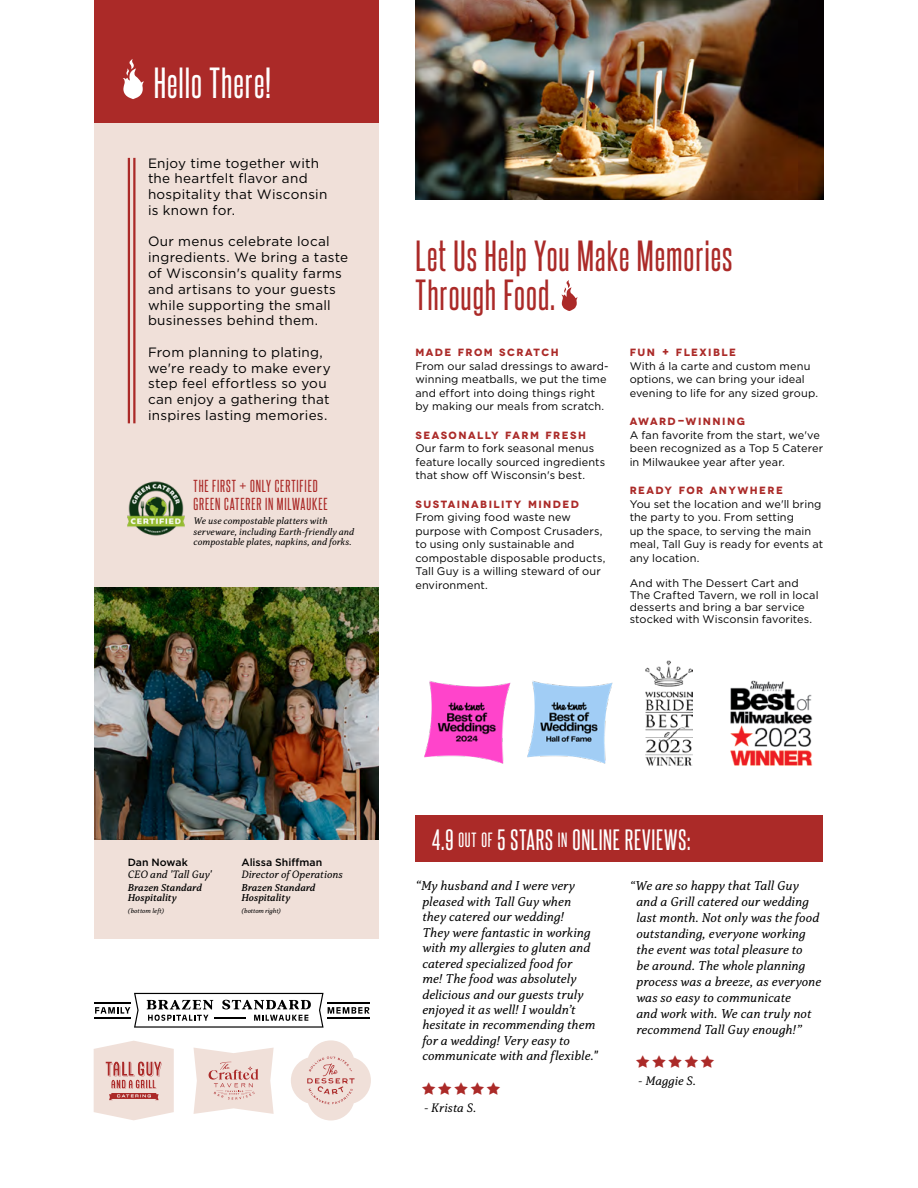
<style>
.page{position:relative;width:918px;height:1188px;background:#fff}
.page>*{position:absolute;margin:0;border:0;box-sizing:border-box;transform-origin:0 0}
.t1{font:37.5px/39px "Steelfish Rg";letter-spacing:.025em;color:#ab2a28}
.t2{font:37.5px "Steelfish Rg";letter-spacing:.025em;color:#fff}
.t3{font:25.35px "Steelfish Rg";letter-spacing:.03em;color:#fff}
.t4{font:15px/18px "Steelfish Rg";letter-spacing:.06em;color:#ab2a28}
.t5{font:italic 13.5px/15.5px "Capitolina";color:#000}
.t6{font:13.5px/15.8px "Gotham";letter-spacing:.02em;color:#000}
.t7{font:italic 12.9px "Capitolina";letter-spacing:.005em;color:#000}
.t8{font:italic 11.25px "Capitolina";color:#000}
.t9{font:10.95px/13.5px "Gotham";letter-spacing:.01em;color:#000}
.t10{font:700 10.5px "Novecentowide";letter-spacing:.135em;color:#ab2a28}
.t11{font:italic 600 10.5px/10.5px "Capitolina";color:#000}
.t12{font:500 10.5px "Gotham";letter-spacing:.005em;color:#000}
.t13{font:italic 9.9px/10.5px "Capitolina";letter-spacing:.005em;color:#000}
.t14{font:italic 6.9px "Capitolina";letter-spacing:.005em;color:#000}
.s1{font-size:12px}
.s2{font-size:17.7px}
.s3{font-size:12.9px}
</style>
<div class="page">
<div style="left:95px;top:122px;width:284px;height:465px;background:#f0e0d9"></div>
<div style="left:416px;top:816px;width:407px;height:46px;background:#ab2a28"></div>
<img style="left:645px;top:661px;width:47px;height:105px">
<img style="left:730px;top:680px;width:83px;height:86px">
<img style="left:425px;top:681px;width:86px;height:83px">
<img style="left:527px;top:681px;width:86px;height:83px">
<hr style="left:133px;top:158px;width:3px;height:265px;background:#ab2a28">
<hr style="left:128px;top:158px;width:2px;height:265px;background:#ab2a28">
<div style="left:94px;top:0;width:285px;height:122px;background:#ab2a28"></div>
<svg style="left:123px;top:59px;width:21px;height:40px"></svg>
<svg style="left:561px;top:280px;width:17px;height:31px"></svg>
<svg style="left:95px;top:993px;width:275px;height:35px"></svg>
<hr style="left:214px;top:1017px;width:32px;height:1px;background:#000">
<hr style="left:94px;top:1002px;width:36px;height:1px;background:#000">
<hr style="left:94px;top:1017px;width:36px;height:1px;background:#000">
<hr style="left:327px;top:1002px;width:43px;height:1px;background:#000">
<hr style="left:327px;top:1017px;width:43px;height:1px;background:#000">
<svg style="left:194px;top:1048px;width:80px;height:66px;background:#eedad4"></svg>
<svg style="left:291px;top:1040px;width:80px;height:80px"></svg>
<svg style="left:94px;top:1041px;width:80px;height:79px;background:#e9cdc7"></svg>
<img style="left:416px;top:0;width:408px;height:200px">
<div style="left:95px;top:822px;width:284px;height:116px;background:#f0e0d9"></div>
<img style="left:94px;top:587px;width:285px;height:252px">
<img style="left:127px;top:481px;width:58px;height:55px">
<h1 class="t2" style="left:154px;top:57px;width:119px">Hello There!</h1>
<p class="t6" style="left:148px;top:155px;width:181px">Enjoy time together with the heartfelt flavor and hospitality that Wisconsin is known for.</p>
<p class="t6" style="left:148px;top:234px;width:202px">Our menus celebrate local ingredients. We bring a taste of Wisconsin's quality farms and artisans to your guests while supporting the small businesses behind them.</p>
<p class="t6" style="left:148px;top:344px;width:184px">From planning to plating, we're ready to make every step feel effortless so you can enjoy a gathering that inspires lasting memories.</p>
<h3 class="t4" style="left:194px;top:476px;width:136px">THE FIRST + ONLY CERTIFIED<br>GREEN CATERER IN MILWAUKEE</h3>
<p class="t13" style="left:194px;top:516px;width:162px">We use compostable platters with serveware, including Earth-friendly and compostable plates, napkins, and forks.</p>
<h1 class="t1" style="left:416px;top:233px;width:319px">Let Us Help You Make Memories<br>Through Food.</h1>
<p class="t10" style="left:415px;top:346px;width:145px">MADE FROM SCRATCH</p>
<p class="t9" style="left:415px;top:359px;width:195px">From our salad dressings to award&shy;winning meatballs, we put the time and effort into doing things right by making our meals from scratch.</p>
<p class="t10" style="left:415px;top:428px;width:172px">SEASONALLY FARM FRESH</p>
<p class="t9" style="left:415px;top:441px;width:191px">Our farm to fork seasonal menus feature locally sourced ingredients that show off Wisconsin's best.</p>
<p class="t10" style="left:415px;top:497px;width:165px">SUSTAINABILITY MINDED</p>
<p class="t9" style="left:415px;top:510px;width:192px">From giving food waste new purpose with Compost Crusaders, to using only sustainable and compostable disposable products,<br>Tall Guy is a willing steward of our environment.</p>
<p class="t10" style="left:630px;top:346px;width:108px">FUN <span class="s1">+</span> FLEXIBLE</p>
<p class="t9" style="left:630px;top:359px;width:190px">With á la carte and custom menu options, we can bring your ideal evening to life for any sized group.</p>
<p class="t10" style="left:630px;top:415px;width:117px">AWARD<span class="s1">-</span>WINNING</p>
<p class="t9" style="left:630px;top:428px;width:195px">A fan favorite from the start, we've been recognized as a Top 5 Caterer in Milwaukee year after year.</p>
<p class="t10" style="left:630px;top:484px;width:155px">READY FOR ANYWHERE</p>
<p class="t9" style="left:630px;top:497px;width:195px">You set the location and we'll bring the party to you. From setting<br>up the space, to serving the main meal, Tall Guy is ready for events at any location.</p>
<p class="t9" style="left:630px;top:577px;width:190px;line-height:12px">And with The Dessert Cart and<br>The Crafted Tavern, we roll in local desserts and bring a bar service stocked with Wisconsin favorites.</p>
<p class="t12" style="left:128px;top:856px;width:62px">Dan Nowak</p>
<p class="t8" style="left:128px;top:868px;width:85px">CEO and 'Tall Guy'</p>
<p class="t11" style="left:128px;top:882px;width:76px">Brazen Standard<br>Hospitality</p>
<p class="t14" style="left:128px;top:907px;width:38px">(bottom left)</p>
<p class="t12" style="left:241px;top:856px;width:82px">Alissa Shiffman</p>
<p class="t8" style="left:241px;top:868px;width:103px">Director of Operations</p>
<p class="t11" style="left:241px;top:882px;width:76px">Brazen Standard<br>Hospitality</p>
<p class="t14" style="left:241px;top:907px;width:41px">(bottom right)</p>
<h2 class="t3" style="left:432px;top:821px;width:260px">4.9 <span class="s2">OUT OF</span> 5 STARS <span class="s2">IN</span> ONLINE REVIEWS:</h2>
<p class="t5" style="left:422px;top:878px;width:177px;text-indent:-7px">“My husband and I were very pleased with Tall Guy when they catered our wedding!<br>They were fantastic in working with my allergies to gluten and catered specialized food for<br>me! The food was absolutely delicious and our guests truly enjoyed it as well! I wouldn’t hesitate in recommending them for a wedding! Very easy to communicate with and flexible."</p>
<p class="t7" style="left:424px;top:1100px;width:54px">- Krista S.</p>
<p class="t5" style="left:636px;top:878px;width:186px;line-height:15.9px;text-indent:-7px"><span class="s3">“</span>We are so happy that Tall Guy and a Grill catered our wedding last month. Not only was the food outstanding, everyone working the event was total pleasure to<br>be around. The whole planning process was a breeze, as everyone was so easy to communicate<br>and work with. We can truly not recommend Tall Guy enough!”</p>
<p class="t7" style="left:638px;top:1074px;width:60px">- Maggie S.</p>
</div>
